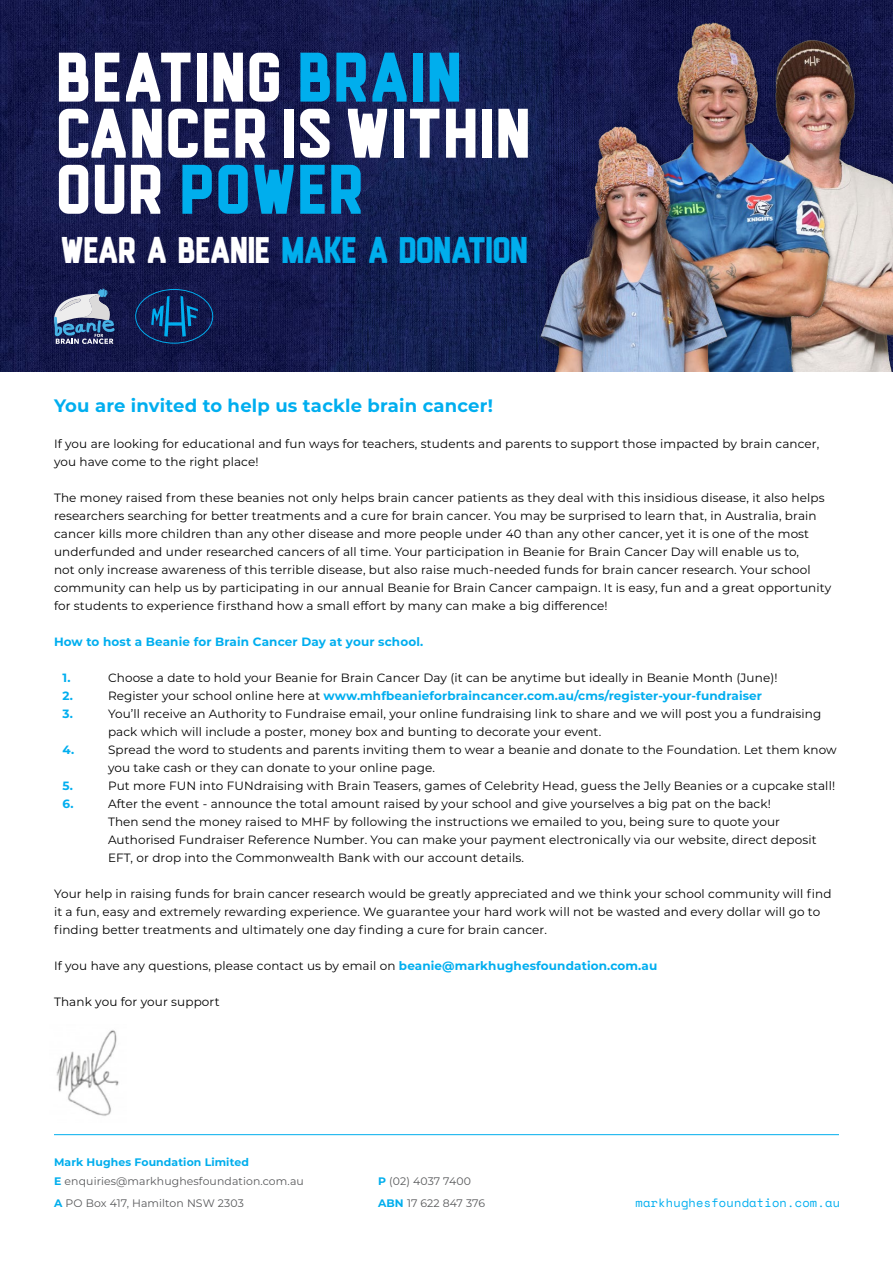
<style>
.page{position:relative;width:893px;height:1263px;background:#fff}
.page>*{position:absolute;margin:0;border:0;box-sizing:border-box;transform-origin:0 0}
.t1{font:63.45px/56.1px "Natasha";letter-spacing:-.05em;color:#fff}
.t2{font:33.75px "Natasha";letter-spacing:-.09em;color:#00aeed}
.t3{font:700 18px "Montserrat";letter-spacing:.01em;color:#00aeef}
.t4{font:12px/18px "Montserrat";letter-spacing:.01em;color:#000}
.t5{font:700 12px "Montserrat";letter-spacing:.01em;color:#00aeef}
.t6{font:12px "Space Mono";letter-spacing:.02em;color:#00aeef}
.t7{font:10.95px/19.6px "Montserrat";letter-spacing:.01em;color:#58595b}
.s1{color:#00aeed}
.s2{color:#fff}
.s3{font-weight:400;color:#000}
.s4{font-weight:700;color:#00aeef}
.s5{font-weight:700;color:#00aeed}
</style>
<div class="page">
<img style="left:0;top:0;width:893px;height:372px">
<img style="left:876px;top:16px;width:17px;height:356px">
<img style="left:604px;top:9px;width:272px;height:363px">
<img style="left:527px;top:91px;width:238px;height:281px">
<hr style="left:54px;top:1134px;width:785px;height:1px;background:#00aeed">
<svg style="left:135px;top:289px;width:78px;height:55px;background:#103065"></svg>
<svg style="left:54px;top:289px;width:61px;height:55px;background:#697a9a"></svg>
<img style="left:56px;top:1030px;width:63px;height:86px">
<h1 class="t1" style="left:54px;top:52px;width:525px">BEATING <span class="s1">BRAIN<br></span>CANCER IS WITHIN \<br>OUR <span class="s1">POWER</span></h1>
<h2 class="t2" style="left:60px;top:231px;width:471px"><span class="s2">WEAR A BEANIE</span> MAKE A DONATION</h2>
<h3 class="t3" style="left:54px;top:393px;width:440px">You are invited to help us tackle brain cancer!</h3>
<p class="t4" style="left:54px;top:434px;width:767px">If you are looking for educational and fun ways for teachers, students and parents to support those impacted by brain cancer, you have come to the right place!</p>
<p class="t4" style="left:54px;top:488px;width:779px">The money raised from these beanies not only helps brain cancer patients as they deal with this insidious disease, it also helps researchers searching for better treatments and a cure for brain cancer. You may be surprised to learn that, in Australia, brain cancer kills more children than any other disease and more people under 40 than any other cancer, yet it is one of the most underfunded and under researched cancers of all time. Your participation in Beanie for Brain Cancer Day will enable us to,<br>not only increase awareness of this terrible disease, but also raise much-needed funds for brain cancer research. Your school community can help us by participating in our annual Beanie for Brain Cancer campaign. It is easy, fun and a great opportunity for students to experience firsthand how a small effort by many can make a big difference!</p>
<p class="t5" style="left:54px;top:633px;width:371px">How to host a Beanie for Brain Cancer Day at your school.</p>
<p class="t5" style="left:63px;top:669px;width:9px">1.</p>
<p class="t4" style="left:108px;top:668px;width:671px">Choose a date to hold your Beanie for Brain Cancer Day (it can be anytime but ideally in Beanie Month (June)!</p>
<p class="t5" style="left:63px;top:687px;width:12px">2.</p>
<p class="t5" style="left:108px;top:687px;width:656px"><span class="s3">Register your school online here at</span> www.mhfbeanieforbraincancer.com.au/cms/register-your-fundraiser</p>
<p class="t5" style="left:63px;top:705px;width:12px">3.</p>
<p class="t4" style="left:108px;top:704px;width:715px">You’ll receive an Authority to Fundraise email, your online fundraising link to share and we will post you a fundraising pack which will include a poster, money box and bunting to decorate your event.</p>
<p class="t5" style="left:63px;top:741px;width:13px">4.</p>
<p class="t4" style="left:108px;top:740px;width:730px">Spread the word to students and parents inviting them to wear a beanie and donate to the Foundation. Let them know you take cash or they can donate to your online page.</p>
<p class="t5" style="left:63px;top:777px;width:12px">5.</p>
<p class="t4" style="left:108px;top:776px;width:729px">Put more FUN into FUNdraising with Brain Teasers, games of Celebrity Head, guess the Jelly Beanies or a cupcake stall!</p>
<p class="t5" style="left:63px;top:795px;width:13px">6.</p>
<p class="t4" style="left:108px;top:794px;width:710px">After the event - announce the total amount raised by your school and give yourselves a big pat on the back!<br>Then send the money raised to MHF by following the instructions we emailed to you, being sure to quote your Authorised Fundraiser Reference Number. You can make your payment electronically via our website, direct deposit EFT, or drop into the Commonwealth Bank with our account details.</p>
<p class="t4" style="left:54px;top:884px;width:779px">Your help in raising funds for brain cancer research would be greatly appreciated and we think your school community will find it a fun, easy and extremely rewarding experience. We guarantee your hard work will not be wasted and every dollar will go to finding better treatments and ultimately one day finding a cure for brain cancer.</p>
<p class="t4" style="left:54px;top:956px;width:605px">If you have any questions, please contact us by email on <span class="s4">beanie@markhughesfoundation.com.au</span></p>
<p class="t4" style="left:54px;top:992px;width:167px">Thank you for your support</p>
<p class="t7" style="left:54px;top:1151px;width:251px"><span class="s5">Mark Hughes Foundation Limited<br>E</span> enquiries@markhughesfoundation.com.au</p>
<p class="t7" style="left:378px;top:1171px;width:94px"><span class="s5">P</span> (02) 4037 7400</p>
<p class="t7" style="left:54px;top:1193px;width:191px"><span class="s5">A</span> PO Box 417, Hamilton NSW 2303</p>
<p class="t7" style="left:378px;top:1193px;width:109px"><span class="s5">ABN</span> 17 622 847 376</p>
<p class="t6" style="left:635px;top:1194px;width:206px">markhughesfoundation.com.au</p>
</div>
